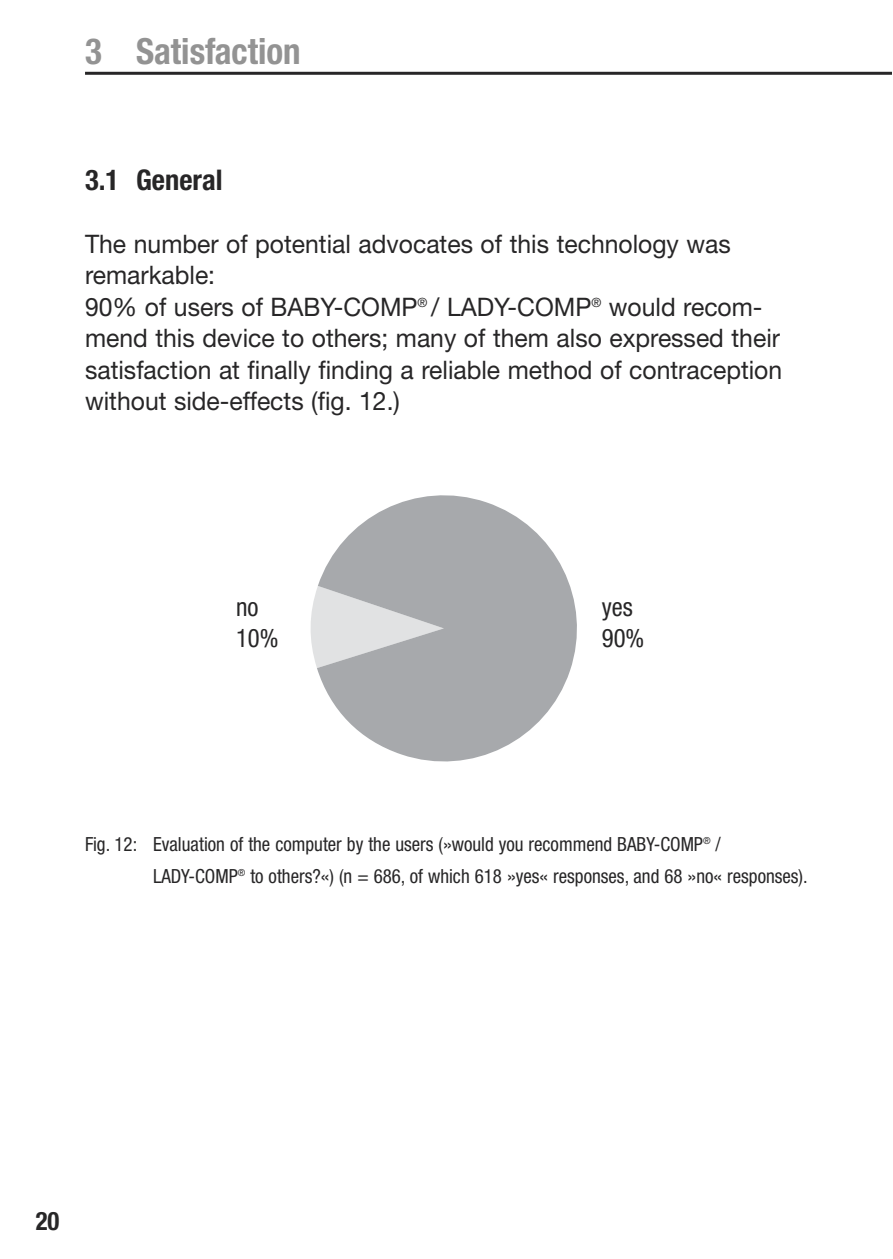
<style>
.page{position:relative;width:893px;height:1259px;background:#fff}
.page>*{position:absolute;margin:0;border:0;box-sizing:border-box;transform-origin:0 0}
.t1{font:700 condensed 36px "Helvetica Neue";color:#939393}
.t2{font:700 condensed 28.5px "Helvetica Neue";color:#272627}
.t3{font:25.5px/31.5px "Helvetica Neue";color:#272627}
.t4{font:condensed 25.5px/31.5px "Helvetica Neue";color:#272627}
.t5{font:700 condensed 25.5px "Helvetica Neue";color:#272627}
.t6{font:condensed 19.5px/31.5px "Helvetica Neue";color:#272627}
.s1{font-stretch:normal}
</style>
<div class="page">
<hr style="left:85px;top:72px;width:806px;height:3px;background:#272627">
<svg style="left:310px;top:590px;width:7px;height:77px"></svg>
<svg style="left:317px;top:495px;width:260px;height:267px;fill:#a7a9ac"></svg>
<h1 class="t1" style="left:85px;top:29px;width:217px">3 Satisfaction</h1>
<p class="t2" style="left:85px;top:162px;width:139px">3.1 General</p>
<p class="t3" style="left:85px;top:227px;width:699px">The number of potential advocates of this technology was remarkable:<br>90% of users of BABY-COMP<sup>®</sup> / LADY-COMP<sup>®</sup> would recom&shy;mend this device to others; many of them also expressed their satisfaction at finally finding a reliable method of contraception without side-effects (fig. 12.)</p>
<p class="t4" style="left:236px;top:591px;width:44px">no<br>10%</p>
<p class="t4" style="left:602px;top:591px;width:44px">yes<br>90%</p>
<p class="t6" style="left:153px;top:828px;width:656px;text-indent:-68px">Fig. 12: Evaluation of the computer by the users (<span class="s1">»</span>would you recommend BABY-COMP<sup>®</sup> /<br>LADY-COMP<sup>®</sup> to others?<span class="s1">«</span>) (n = 686, of which 618 <span class="s1">»</span>yes<span class="s1">«</span> responses, and 68 <span class="s1">»</span>no<span class="s1">«</span> responses).</p>
<p class="t5" style="left:36px;top:1205px;width:25px">20</p>
</div>
